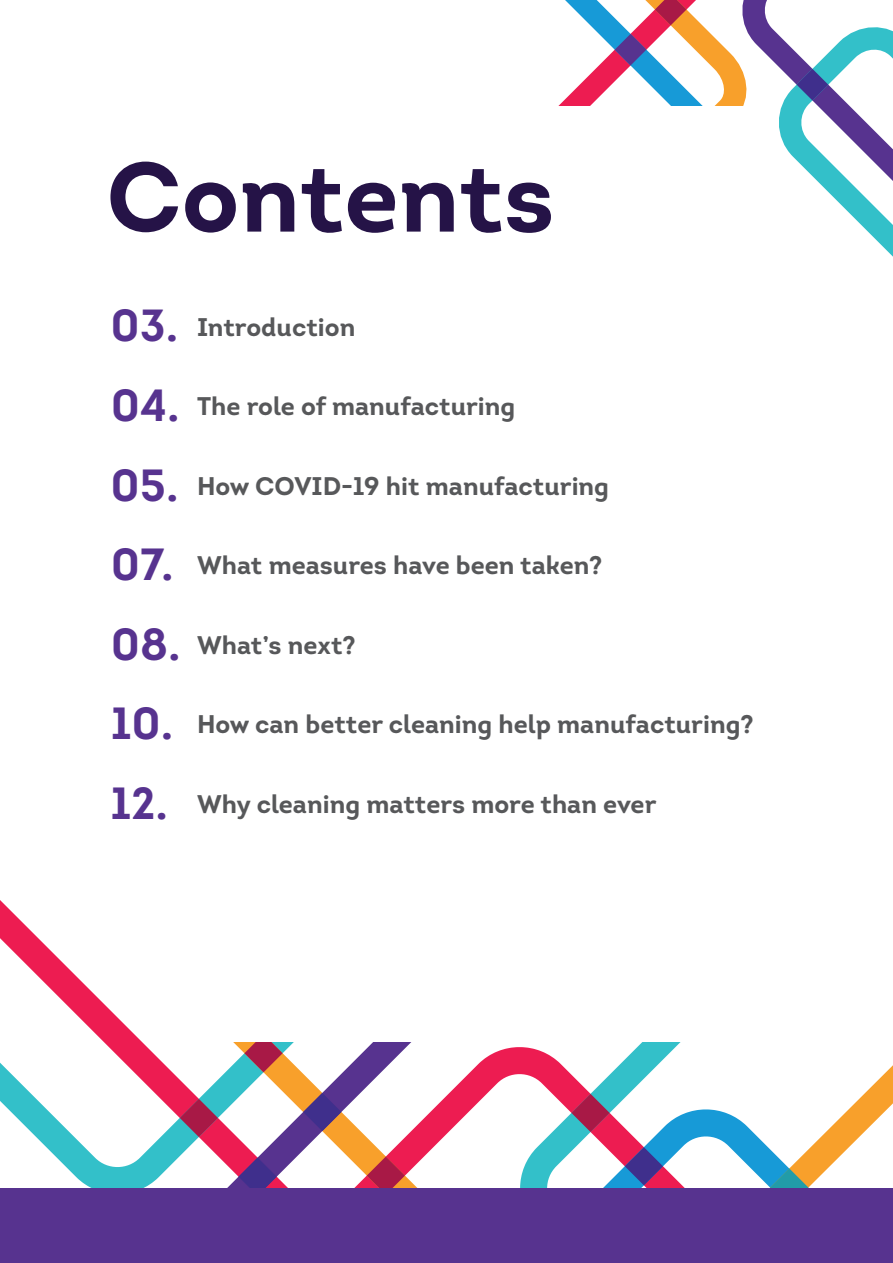
<style>
.page{position:relative;width:893px;height:1263px;background:#fff}
.page>*{position:absolute;margin:0;border:0;box-sizing:border-box;transform-origin:0 0}
.t1{font:700 99px "Intro";color:#251347}
.t2{font:700 45px "Intro";color:#57338f}
.Paragraph_Style_1{font:700 25.5px "Intro";color:#57585a}
</style>
<div class="page">
<svg style="left:558px;top:0;width:40px;height:106px"></svg>
<svg style="left:598px;top:0;width:295px;height:257px"></svg>
<svg style="left:0;top:939px;width:32px;height:194px"></svg>
<svg style="left:32px;top:939px;width:459px;height:249px"></svg>
<svg style="left:442px;top:1080px;width:49px;height:108px"></svg>
<svg style="left:764px;top:1065px;width:129px;height:123px"></svg>
<svg style="left:491px;top:1042px;width:273px;height:146px"></svg>
<svg style="left:180px;top:1099px;width:38px;height:38px"></svg>
<svg style="left:303px;top:1093px;width:38px;height:38px"></svg>
<svg style="left:238px;top:1157px;width:39px;height:31px"></svg>
<svg style="left:244px;top:1041px;width:39px;height:31px"></svg>
<div style="left:148px;top:881px;width:662px;height:160px;background:#fff"></div>
<svg style="left:367px;top:1156px;width:38px;height:32px"></svg>
<svg style="left:571px;top:1094px;width:39px;height:38px"></svg>
<svg style="left:625px;top:1147px;width:38px;height:38px"></svg>
<svg style="left:770px;top:1168px;width:38px;height:20px"></svg>
<div style="left:0;top:1188px;width:893px;height:75px;background:#57338f"></div>
<p class="t1" style="left:106px;top:134px;width:449px">Contents</p>
<p class="t2" style="left:111px;top:297px;width:69px">03.</p>
<p class="t2" style="left:111px;top:376px;width:70px">04.</p>
<p class="t2" style="left:111px;top:457px;width:70px">05.</p>
<p class="t2" style="left:111px;top:535px;width:64px">07.</p>
<p class="t2" style="left:111px;top:616px;width:71px">08.</p>
<p class="t2" style="left:111px;top:694px;width:64px">10.</p>
<p class="t2" style="left:111px;top:775px;width:59px">12.</p>
<p class="Paragraph_Style_1" style="left:197px;top:310px;width:160px">Introduction</p>
<p class="Paragraph_Style_1" style="left:197px;top:390px;width:320px">The role of manufacturing</p>
<p class="Paragraph_Style_1" style="left:197px;top:469px;width:414px">How COVID-19 hit manufacturing</p>
<p class="Paragraph_Style_1" style="left:197px;top:549px;width:407px">What measures have been taken?</p>
<p class="Paragraph_Style_1" style="left:197px;top:628px;width:160px">What’s next?</p>
<p class="Paragraph_Style_1" style="left:197px;top:708px;width:558px">How can better cleaning help manufacturing?</p>
<p class="Paragraph_Style_1" style="left:197px;top:787px;width:461px">Why cleaning matters more than ever</p>
</div>
